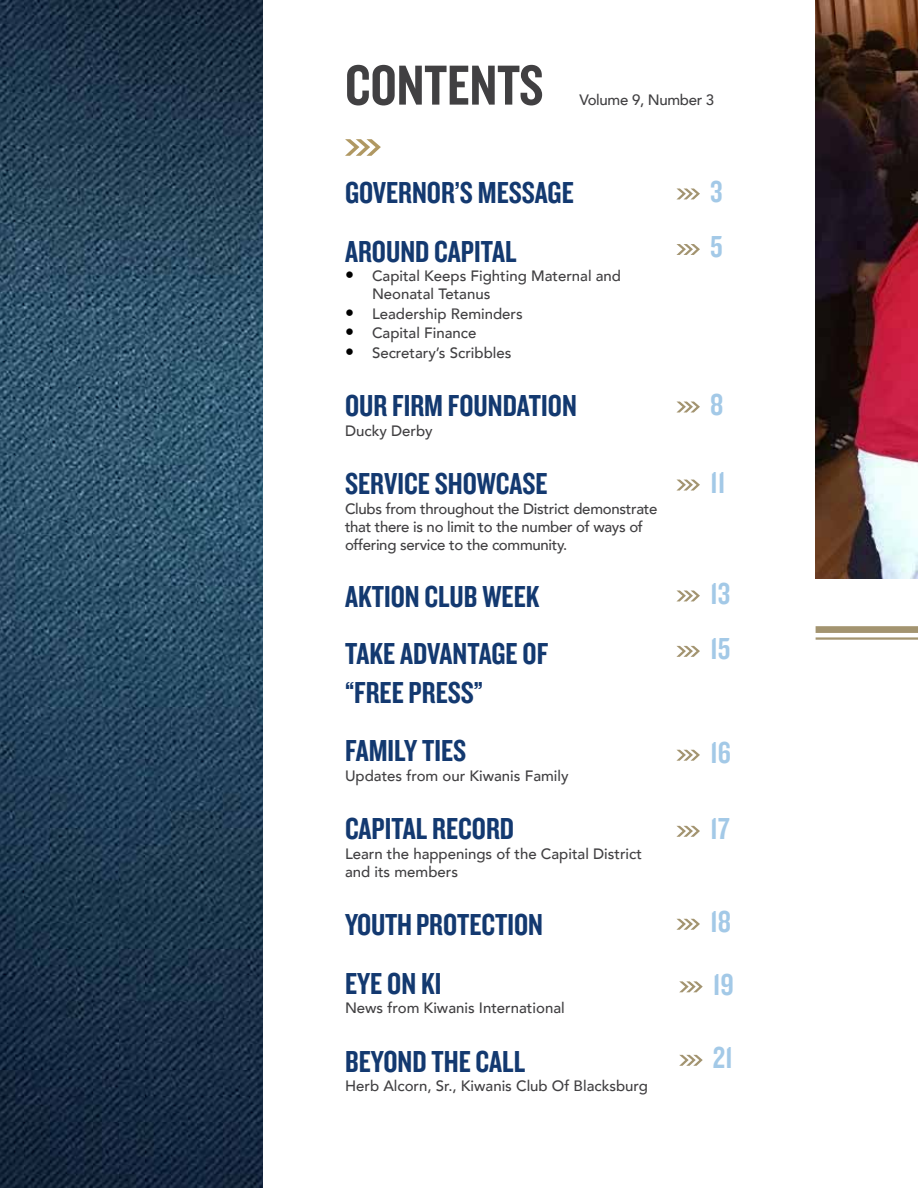
<style>
.page{position:relative;width:918px;height:1188px;background:#fff}
.page>*{position:absolute;margin:0;border:0;box-sizing:border-box;transform-origin:0 0}
.t1{font:58.5px "Knockout HTF49 Liteweight";color:#414042}
.t2{font:31.5px/58.5px "Knockout HTF49 Liteweight";color:#133970}
.t3{font:31.5px/55.5px "Knockout HTF49 Liteweight";color:#a3c9e7}
.t4{font:500 15px/18px "Avenir";color:#414042}
.t5{font:500 15px/18px "Avenir";letter-spacing:-.02em;color:#414042}
.s1{font-size:18px;color:#000}
</style>
<div class="page">
<img style="left:0;top:0;width:262px;height:1188px">
<img style="left:816px;top:0;width:102px;height:579px">
<div style="left:816px;top:626px;width:102px;height:7px;background:#a39470"></div>
<hr style="left:816px;top:637px;width:102px;height:3px;background:#a39470">
<svg style="left:345px;top:139px;width:36px;height:17px"></svg>
<svg style="left:677px;top:189px;width:23px;height:10px"></svg>
<svg style="left:676px;top:244px;width:24px;height:11px"></svg>
<svg style="left:677px;top:402px;width:23px;height:10px"></svg>
<svg style="left:676px;top:480px;width:24px;height:11px"></svg>
<svg style="left:677px;top:591px;width:23px;height:10px"></svg>
<svg style="left:676px;top:646px;width:24px;height:11px"></svg>
<svg style="left:676px;top:826px;width:24px;height:11px"></svg>
<svg style="left:676px;top:919px;width:24px;height:11px"></svg>
<svg style="left:676px;top:750px;width:24px;height:11px"></svg>
<svg style="left:679px;top:981px;width:24px;height:11px"></svg>
<svg style="left:679px;top:1055px;width:24px;height:11px"></svg>
<h1 class="t1" style="left:345px;top:55px;width:200px">CONTENTS</h1>
<p class="t5" style="left:579px;top:90px;width:136px">Volume 9, Number 3</p>
<h2 class="t2" style="left:345px;top:164px;width:230px">GOVERNOR’S MESSAGE<br>AROUND CAPITAL</h2>
<p class="t4" style="left:372px;top:266px;width:251px;text-indent:-27px"><span class="s1">•</span> Capital Keeps Fighting Maternal and<br>Neonatal Tetanus</p>
<p class="t4" style="left:345px;top:304px;width:179px"><span class="s1">•</span> Leadership Reminders</p>
<p class="t4" style="left:345px;top:323px;width:133px"><span class="s1">•</span> Capital Finance</p>
<p class="t4" style="left:345px;top:343px;width:168px"><span class="s1">•</span> Secretary’s Scribbles</p>
<h2 class="t2" style="left:345px;top:377px;width:233px">OUR FIRM FOUNDATION</h2>
<p class="t4" style="left:345px;top:421px;width:89px">Ducky Derby</p>
<h2 class="t2" style="left:345px;top:455px;width:204px">SERVICE SHOWCASE</h2>
<p class="t5" style="left:345px;top:499px;width:314px">Clubs from throughout the District demonstrate that there is no limit to the number of ways of offering service to the community.</p>
<h2 class="t2" style="left:345px;top:569px;width:205px;line-height:57px">AKTION CLUB WEEK<br>TAKE ADVANTAGE OF</h2>
<h2 class="t2" style="left:345px;top:664px;width:140px">“FREE PRESS”<br>FAMILY TIES</h2>
<p class="t4" style="left:345px;top:766px;width:225px">Updates from our Kiwanis Family</p>
<h2 class="t2" style="left:345px;top:800px;width:171px">CAPITAL RECORD</h2>
<p class="t4" style="left:345px;top:844px;width:298px">Learn the happenings of the Capital District and its members</p>
<h2 class="t2" style="left:345px;top:896px;width:200px">YOUTH PROTECTION<br>EYE ON KI</h2>
<p class="t4" style="left:345px;top:998px;width:221px">News from Kiwanis International</p>
<h2 class="t2" style="left:345px;top:1033px;width:182px">BEYOND THE CALL</h2>
<p class="t4" style="left:345px;top:1076px;width:305px">Herb Alcorn, Sr., Kiwanis Club Of Blacksburg</p>
<h2 class="t3" style="left:710px;top:165px;width:14px">3<br>5</h2>
<h2 class="t3" style="left:710px;top:378px;width:15px">8</h2>
<h2 class="t3" style="left:710px;top:456px;width:17px">11</h2>
<h2 class="t3" style="left:710px;top:567px;width:22px">13<br>15</h2>
<h2 class="t3" style="left:710px;top:726px;width:22px">16</h2>
<h2 class="t3" style="left:710px;top:802px;width:21px">17</h2>
<h2 class="t3" style="left:710px;top:895px;width:23px">18</h2>
<h2 class="t3" style="left:713px;top:957px;width:23px">19</h2>
<h2 class="t3" style="left:713px;top:1031px;width:22px">21</h2>
</div>
